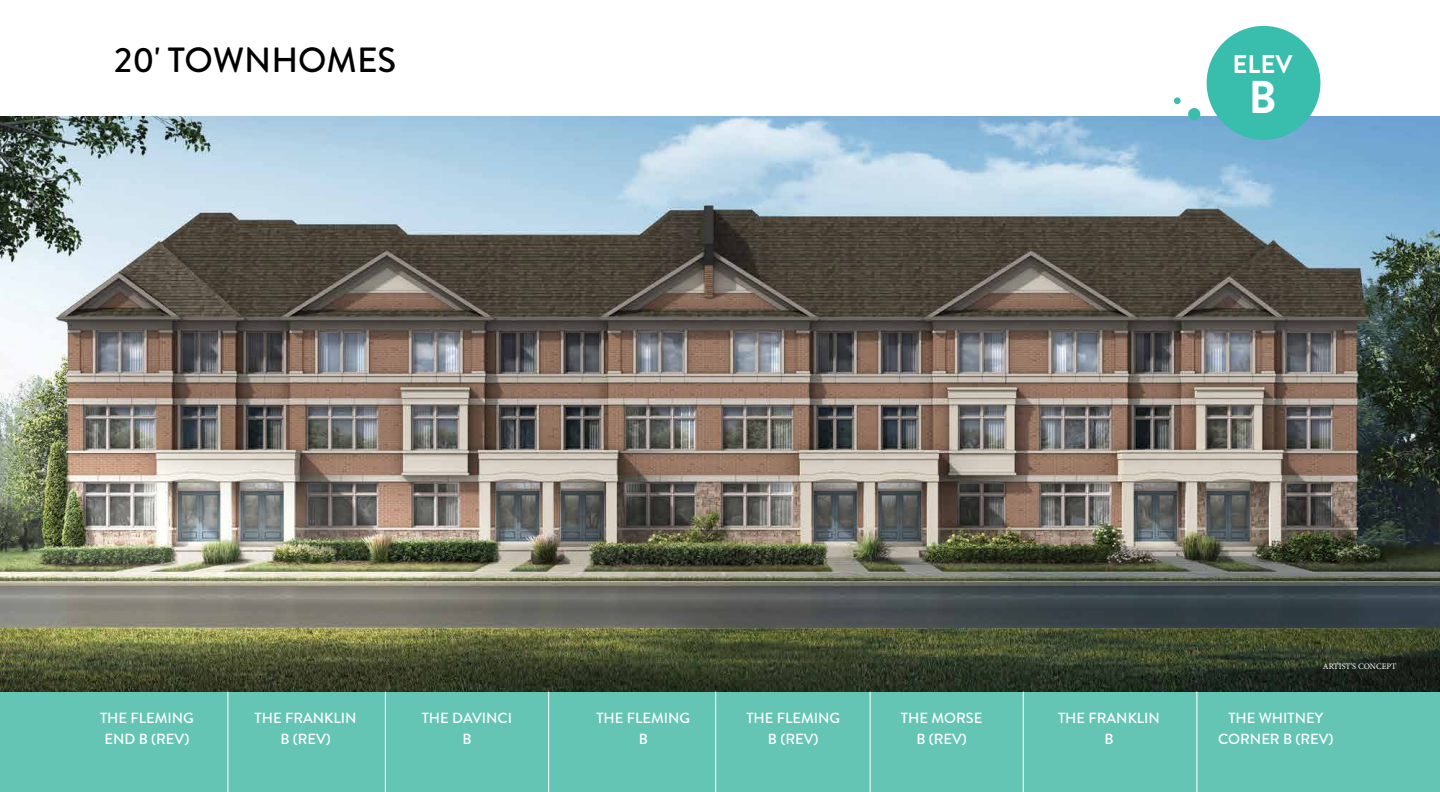
<style>
.page{position:relative;width:1440px;height:792px;background:#fff}
.page>*{position:absolute;margin:0;border:0;box-sizing:border-box;transform-origin:0 0}
.t1{font:700 45.8px "Brandon Grotesque";color:#fff}
.t2{font:500 35px "Brandon Grotesque";color:#000}
.t3{font:700 25.6px "Brandon Grotesque";color:#fff}
.t4{font:500 14.7px/21px "Brandon Grotesque";color:#fff;text-align:center}
.t5{font:8.4px "Minion Pro";color:#fff}
</style>
<div class="page">
<div style="left:0;top:692px;width:1440px;height:100px;background:#65c5b4"></div>
<img style="left:0;top:117px;width:1440px;height:575px">
<div style="left:1207px;top:26px;width:113px;height:114px;background:#39bdac;border-radius:50%"></div>
<div style="left:1188px;top:108px;width:12px;height:12px;background:#39bdac;border-radius:50%"></div>
<div style="left:1174px;top:97px;width:7px;height:7px;background:#39bdac;border-radius:50%"></div>
<hr style="left:227px;top:692px;width:1px;height:100px;background:#fff">
<hr style="left:385px;top:692px;width:1px;height:100px;background:#fff">
<hr style="left:548px;top:692px;width:1px;height:100px;background:#fff">
<hr style="left:715px;top:692px;width:1px;height:100px;background:#fff">
<hr style="left:870px;top:692px;width:1px;height:100px;background:#fff">
<hr style="left:1023px;top:692px;width:1px;height:100px;background:#fff">
<hr style="left:1196px;top:692px;width:1px;height:100px;background:#fff">
<h2 class="t2" style="left:114px;top:36px;width:284px">20' TOWNHOMES</h2>
<h3 class="t3" style="left:1233px;top:47px;width:61px">ELEV</h3>
<h1 class="t1" style="left:1248px;top:66px;width:30px">B</h1>
<p class="t5" style="left:1323px;top:661px;width:75px">ARTIST'S CONCEPT</p>
<p class="t4" style="left:100px;top:708px;width:95px">THE FLEMING<br>END B (REV)</p>
<p class="t4" style="left:255px;top:708px;width:103px">THE FRANKLIN<br>B (REV)</p>
<p class="t4" style="left:422px;top:708px;width:92px">THE DAVINCI<br>B</p>
<p class="t4" style="left:596px;top:708px;width:95px">THE FLEMING<br>B</p>
<p class="t4" style="left:746px;top:708px;width:95px">THE FLEMING<br>B (REV)</p>
<p class="t4" style="left:901px;top:708px;width:83px">THE MORSE<br>B (REV)</p>
<p class="t4" style="left:1058px;top:708px;width:103px">THE FRANKLIN<br>B</p>
<p class="t4" style="left:1218px;top:708px;width:117px">THE WHITNEY<br>CORNER B (REV)</p>
</div>
